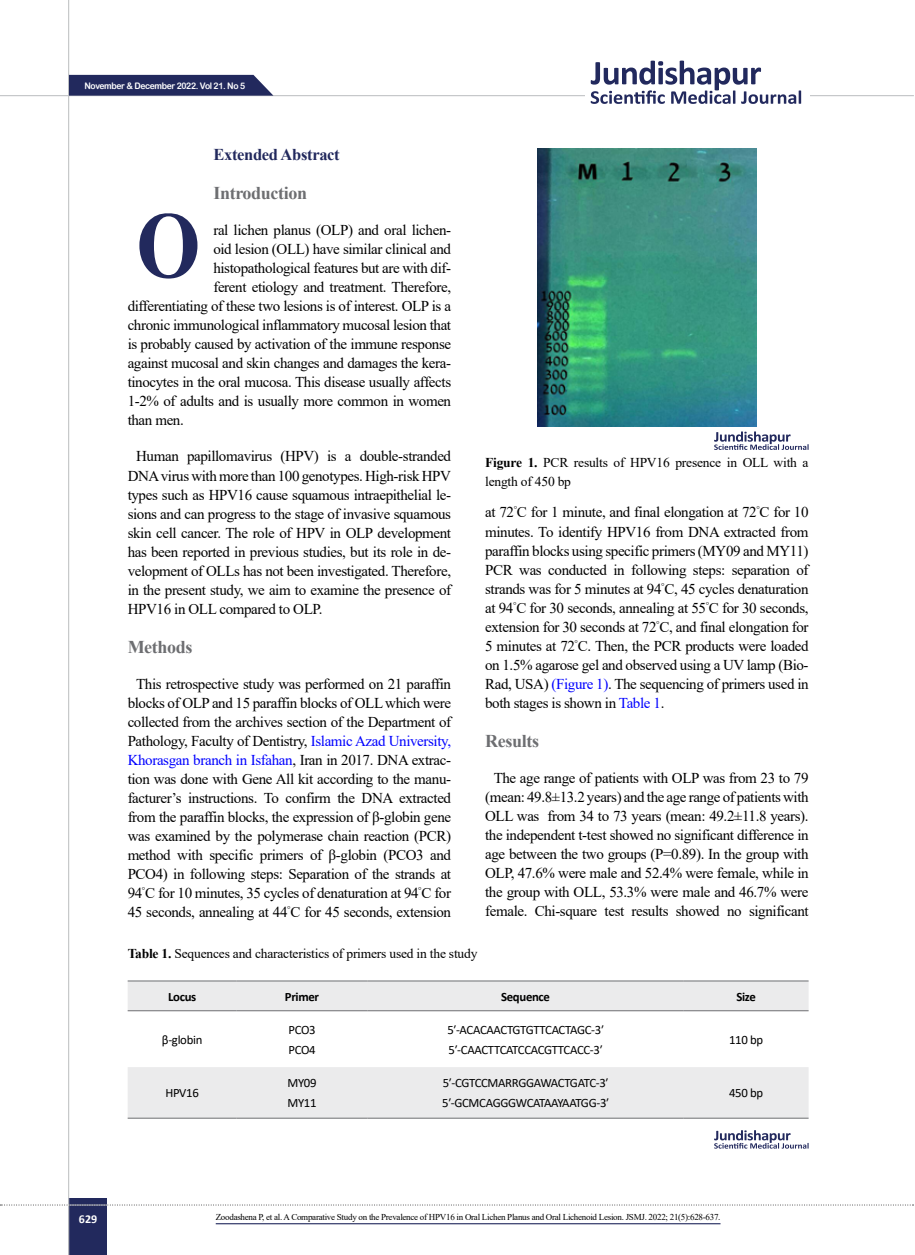
<style>
.page{position:relative;width:915px;height:1255px;background:#fff}
.page>*{position:absolute;margin:0;border:0;box-sizing:border-box;transform-origin:0 0}
.t1{font:700 94.8px "Times New Roman";color:#22295d;scale:.87 1}
.t2{font:700 18px "Times New Roman";letter-spacing:-.02em;color:#6d6e71}
.t3{font:700 16.5px "Times New Roman";letter-spacing:-.02em;color:#22295d}
.t4{font:15px/19px "Times New Roman";letter-spacing:-.025em;color:#000}
.t5{font:15px "Times New Roman";letter-spacing:-.025em;color:#00f}
.t6{font:13.5px/19px "Times New Roman";letter-spacing:-.015em;color:#000}
.t7{font:12.75px/19.5px "Calibri";letter-spacing:-.025em;color:#000}
.t8{font:700 12.75px "Calibri";letter-spacing:-.025em;color:#000}
.t9{font:700 12px "Calibri";color:#fff}
.t10{font:9px "Times New Roman";letter-spacing:-.03em;color:#000}
.t11{font:9px "Arial Rounded MT Bold";letter-spacing:-.04em;color:#fff;scale:.95 1}
.s1{color:#00f}
.s2{color:#000}
.s3{font-weight:700}
</style>
<div class="page">
<div style="left:68px;top:1198px;width:39px;height:56px;background:#22295d"></div>
<hr style="left:68px;top:0;width:1px;height:1254px;background:#c2c4c6">
<hr style="left:0;top:95px;width:913px;height:1px;background:#c2c4c6">
<svg style="left:69px;top:75px;width:204px;height:21px;background:#2e3566"></svg>
<svg style="left:0;top:1204px;width:913px;height:1px"></svg>
<div style="left:585px;top:47px;width:224px;height:67px;background:#fff"></div>
<svg style="left:590px;top:61px;width:210px;height:43px"></svg>
<hr style="left:216px;top:1223px;width:504px;height:1px;background:#22295d">
<svg style="left:128px;top:981px;width:680px;height:136px;fill:#ebebec"></svg>
<hr style="left:683px;top:980px;width:125px;height:1px;background:#6d6e71">
<hr style="left:367px;top:980px;width:316px;height:1px;background:#6d6e71">
<hr style="left:236px;top:980px;width:131px;height:1px;background:#6d6e71">
<hr style="left:128px;top:980px;width:108px;height:1px;background:#6d6e71">
<hr style="left:683px;top:1010px;width:125px;height:1px;background:#6d6e71">
<hr style="left:367px;top:1010px;width:316px;height:1px;background:#6d6e71">
<hr style="left:236px;top:1010px;width:131px;height:1px;background:#6d6e71">
<hr style="left:128px;top:1010px;width:108px;height:1px;background:#6d6e71">
<hr style="left:683px;top:1117px;width:125px;height:1px;background:#6d6e71">
<hr style="left:367px;top:1117px;width:316px;height:1px;background:#6d6e71">
<hr style="left:236px;top:1117px;width:131px;height:1px;background:#6d6e71">
<hr style="left:128px;top:1117px;width:108px;height:1px;background:#6d6e71">
<svg style="left:714px;top:1130px;width:94px;height:18px"></svg>
<img style="left:537px;top:149px;width:219px;height:278px">
<svg style="left:714px;top:431px;width:94px;height:19px"></svg>
<p class="t11" style="left:84px;top:80px;width:170px">November &amp; December 2022. Vol 21. No 5</p>
<p class="t3" style="left:213px;top:143px;width:128px">Extended Abstract</p>
<p class="t2" style="left:213px;top:180px;width:95px">Introduction</p>
<h1 class="t1" style="left:136px;top:177px;width:75px">O</h1>
<p class="t4" style="left:213px;top:220px;width:239px">ral lichen planus (OLP) and oral lichen-</p>
<p class="t4" style="left:213px;top:239px;width:239px">oid lesion (OLL) have similar clinical and</p>
<p class="t4" style="left:213px;top:258px;width:239px">histopathological features but are with dif-</p>
<p class="t4" style="left:128px;top:296px;width:325px;text-align:justify">differentiating of these two lesions is of interest. OLP is a chronic immunological inflammatory mucosal lesion that is probably caused by activation of the immune response</p>
<p class="t4" style="left:128px;top:372px;width:325px">tinocytes in the oral mucosa. This disease usually affects</p>
<p class="t4" style="left:213px;top:277px;width:239px">ferent etiology and treatment. Therefore,</p>
<p class="t4" style="left:128px;top:353px;width:325px">against mucosal and skin changes and damages the kera-</p>
<p class="t4" style="left:128px;top:391px;width:325px">1-2% of adults and is usually more common in women than men.</p>
<p class="t4" style="left:359px;top:446px;width:93px">double-stranded</p>
<p class="t4" style="left:187px;top:446px;width:87px">papillomavirus</p>
<p class="t4" style="left:280px;top:446px;width:40px">(HPV)</p>
<p class="t4" style="left:327px;top:446px;width:11px">is</p>
<p class="t4" style="left:128px;top:446px;width:325px;text-indent:9px">Human<br>DNAvirus with more than 100 genotypes. High-risk HPV</p>
<p class="t4" style="left:128px;top:503px;width:325px">sions and can progress to the stage of invasive squamous</p>
<p class="t4" style="left:345px;top:446px;width:8px">a</p>
<p class="t4" style="left:128px;top:484px;width:325px">types such as HPV16 cause squamous intraepithelial le-</p>
<p class="t4" style="left:128px;top:522px;width:325px">skin cell cancer. The role of HPV in OLP development</p>
<p class="t4" style="left:128px;top:560px;width:325px">velopment of OLLs has not been investigated. Therefore,</p>
<p class="t4" style="left:128px;top:541px;width:325px">has been reported in previous studies, but its role in de-</p>
<p class="t4" style="left:128px;top:580px;width:325px">in the present study, we aim to examine the presence of<br>HPV16 in OLL compared to OLP.</p>
<p class="t2" style="left:128px;top:633px;width:66px">Methods</p>
<p class="t4" style="left:128px;top:673px;width:325px;text-align:center">This retrospective study was performed on 21 paraffin blocks of OLP and 15 paraffin blocks of OLL which were collected from the archives section of the Department of Pathology, Faculty of Dentistry, <span class="s1">Islamic Azad University,</span></p>
<p class="t5" style="left:128px;top:749px;width:325px">Khorasgan branch in Isfahan<span class="s2">, Iran in 2017. DNA extrac-</span></p>
<p class="t4" style="left:128px;top:769px;width:325px">tion was done with Gene All kit according to the manu-</p>
<p class="t4" style="left:128px;top:788px;width:325px">facturer s’ instructions. To confirm the DNA extracted</p>
<p class="t4" style="left:128px;top:807px;width:325px;text-align:justify">from the paraffin blocks, the expression of -β globin gene was examined by the polymerase chain reaction (PCR( method with specific primers of -β globin (PCO3 and PCO4) in following steps: Separation of the strands at 94<sup>°</sup>C for 10 minutes 35 cycles of denaturation at 94<sup>°</sup>C for</p>
<p class="t4" style="left:128px;top:883px;width:325px;text-indent:112px">,<br>45 seconds, annealing at 44<sup>°</sup>C for 45 seconds, extension</p>
<p class="t6" style="left:485px;top:452px;width:325px"><span class="s3">Figure 1.</span> PCR results of HPV16 presence in OLL with a length of 450 bp</p>
<p class="t4" style="left:485px;top:502px;width:325px;text-align:justify">at 72<sup>°</sup>C for 1 minute, and final elongation at 72<sup>°</sup>C for 10 minutes. To identify HPV16 from DNA extracted from paraffin blocks using specific primers (MY09 and MY11( PCR was conducted in following steps: separation of strands was for 5 minutes at 94<sup>°</sup>C 45 cycles denaturation</p>
<p class="t4" style="left:485px;top:578px;width:325px;text-indent:189px">,<br>at 94<sup>°</sup>C for 30 seconds annealing at 55<sup>°</sup>C for 30 seconds,</p>
<p class="t4" style="left:485px;top:597px;width:325px;text-indent:127px">,<br>extension for 30 seconds at 72<sup>°</sup>C and final elongation for</p>
<p class="t4" style="left:485px;top:616px;width:325px;text-indent:184px">,<br>5 minutes at 72<sup>°</sup>C. Then, the PCR products were loaded</p>
<p class="t4" style="left:485px;top:674px;width:325px">Rad, USA) <span class="s1">(Figure</span> .<span class="s1">)1</span> The sequencing of primers used in</p>
<p class="t4" style="left:485px;top:655px;width:325px">on 1.5% agarose gel and observed using a UV lamp (Bio-</p>
<p class="t4" style="left:485px;top:693px;width:181px">both stages is shown in <span class="s1">Table 1</span>.</p>
<p class="t2" style="left:485px;top:727px;width:55px">Results</p>
<p class="t4" style="left:485px;top:767px;width:325px;text-align:right">The age range of patients with OLP was from 23 to 79 (mean: 49.8±13.2 years) and the age range ofpatients with from 34 to 73 years (mean: 49.2±11.8 years .(</p>
<p class="t4" style="left:485px;top:805px;width:56px">OLL was</p>
<p class="t4" style="left:485px;top:824px;width:325px">the independent -t test showed no significant difference in</p>
<p class="t4" style="left:485px;top:844px;width:325px">age between the two groups =P( 0.89 I n.) the group with</p>
<p class="t4" style="left:485px;top:863px;width:325px">OLP, 47.6% were male and 52.4% were female, while in</p>
<p class="t4" style="left:485px;top:882px;width:325px">the group with OLL, 53.3% were male and 46.7% were</p>
<p class="t4" style="left:748px;top:901px;width:61px">significant</p>
<p class="t4" style="left:485px;top:901px;width:44px">female.</p>
<p class="t4" style="left:534px;top:901px;width:64px">Chi-square</p>
<p class="t4" style="left:631px;top:901px;width:38px">results</p>
<p class="t4" style="left:675px;top:901px;width:45px">showed</p>
<p class="t4" style="left:604px;top:901px;width:21px">test</p>
<p class="t4" style="left:726px;top:901px;width:16px">no</p>
<p class="t6" style="left:128px;top:943px;width:351px"><span class="s3">Table 1.</span> Sequences and characteristics of primers used in the study</p>
<p class="t8" style="left:168px;top:987px;width:30px">Locus</p>
<p class="t8" style="left:285px;top:987px;width:36px">Primer</p>
<p class="t8" style="left:501px;top:987px;width:50px">Sequence</p>
<p class="t7" style="left:162px;top:1029px;width:42px">-β globin</p>
<p class="t7" style="left:165px;top:1082px;width:35px">HPV16</p>
<p class="t7" style="left:288px;top:1019px;width:29px">PCO3</p>
<p class="t7" style="left:288px;top:1039px;width:29px">PCO4</p>
<p class="t7" style="left:287px;top:1073px;width:31px">MY09<br>MY11</p>
<p class="t7" style="left:447px;top:1019px;width:158px">5′-ACACAACTGTGTTCACTAGC-3′<br>5′-CAACTTCATCCACGTTCACC-3′</p>
<p class="t7" style="left:442px;top:1073px;width:168px">5′-CGTCCMARRGGAWACTGATC-3′<br>5′-GCMCAGGGWCATAAYAATGG-3′</p>
<p class="t8" style="left:736px;top:987px;width:21px">Size</p>
<p class="t7" style="left:728px;top:1029px;width:36px">110 bp</p>
<p class="t7" style="left:728px;top:1082px;width:36px">450 bp</p>
<p class="t9" style="left:79px;top:1210px;width:20px">629</p>
<p class="t10" style="left:216px;top:1210px;width:506px">Zoodashena ,P et al A. Comparative Study on the Prevalence of HPV16 in Oral Lichen Planus and Oral Lichenoid Lesion. JSMJ. 2022; 21 (5) :628-637.</p>
</div>
